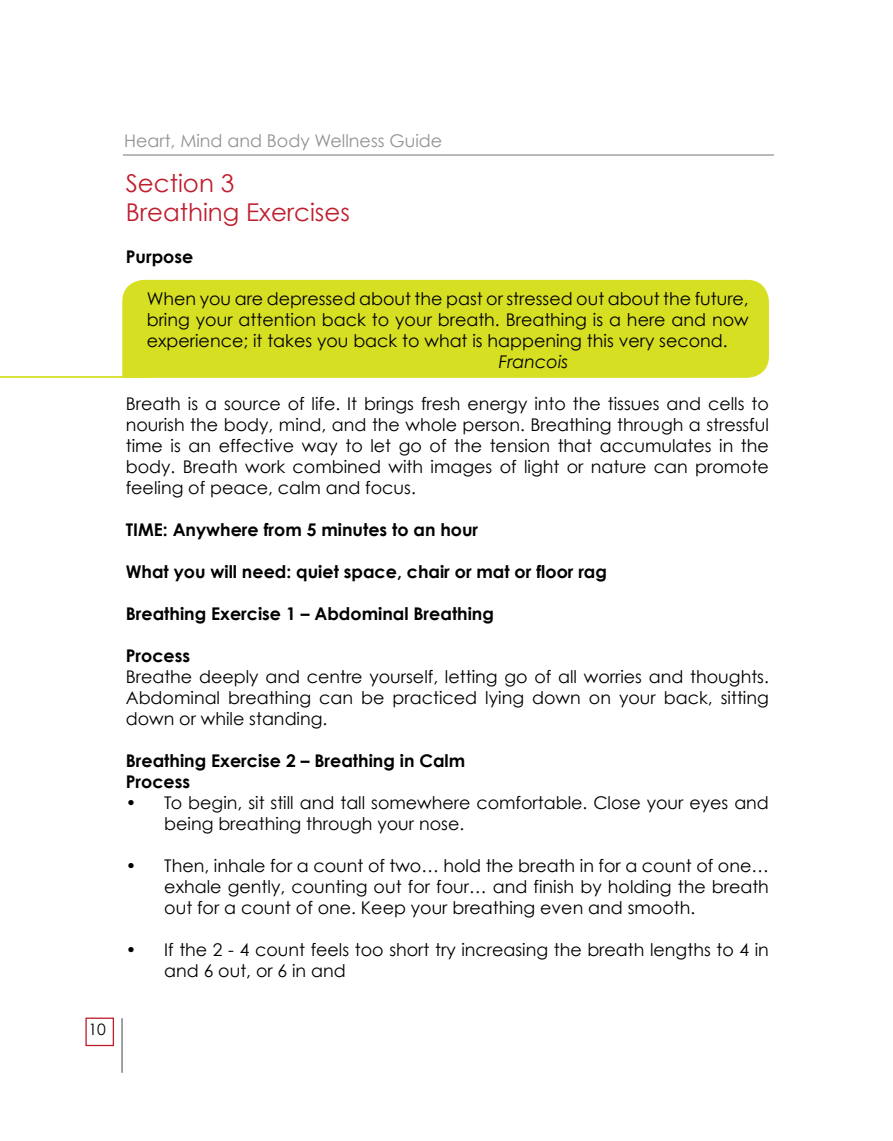
<style>
.page{position:relative;width:893px;height:1141px;background:#fff}
.page>*{position:absolute;margin:0;border:0;box-sizing:border-box;transform-origin:0 0}
.t1{font:24.5px/29.4px "Century Gothic";color:#be1e2d}
.t2{font:17.5px/21px "Century Gothic";color:#000;text-align:justify}
.t3{font:700 17.5px/21px "Century Gothic";color:#000}
.t4{font:17.5px "Century Gothic";color:#919396}
.t5{font:italic 17.5px "Century Gothic";color:#000}
.t6{font:15.75px "Century Gothic";color:#000}
</style>
<div class="page">
<hr style="left:121px;top:1018px;width:2px;height:55px;background:#919396">
<hr style="left:123px;top:154px;width:651px;height:2px;background:#939598">
<div style="left:85px;top:1018px;width:29px;height:28px;border:1px solid #be1e2d"></div>
<div style="left:122px;top:279px;width:647px;height:99px;background:#d7df23"></div>
<hr style="left:0;top:376px;width:150px;height:2px;background:#d7df23">
<p class="t6" style="left:88px;top:1020px;width:19px">10</p>
<p class="t4" style="left:124px;top:130px;width:320px">Heart, Mind and Body Wellness Guide</p>
<h1 class="t1" style="left:126px;top:168px;width:226px">Section 3<br>Breathing Exercises</h1>
<p class="t3" style="left:126px;top:246px;width:69px">Purpose</p>
<p class="t2" style="left:147px;top:288px;width:603px">When you are depressed about the past or stressed out about the future, bring your attention back to your breath. Breathing is a here and now experience; it takes you back to what is happening this very second.</p>
<p class="t5" style="left:499px;top:351px;width:71px">Francois</p>
<p class="t2" style="left:126px;top:393px;width:645px">Breath is a source of life. It brings fresh energy into the tissues and cells to nourish the body, mind, and the whole person. Breathing through a stressful time is an effective way to let go of the tension that accumulates in the body. Breath work combined with images of light or nature can promote feeling of peace, calm and focus.</p>
<p class="t3" style="left:126px;top:519px;width:354px">TIME: Anywhere from 5 minutes to an hour</p>
<p class="t3" style="left:126px;top:561px;width:483px">What you will need: quiet space, chair or mat or floor rag</p>
<p class="t3" style="left:126px;top:603px;width:370px">Breathing Exercise 1 – Abdominal Breathing</p>
<p class="t3" style="left:126px;top:645px;width:66px">Process</p>
<p class="t2" style="left:126px;top:666px;width:645px">Breathe deeply and centre yourself, letting go of all worries and thoughts.<br>Abdominal breathing can be practiced lying down on your back, sitting down or while standing.</p>
<p class="t3" style="left:126px;top:750px;width:341px">Breathing Exercise 2 – Breathing in Calm<br>Process</p>
<p class="t2" style="left:164px;top:792px;width:606px;text-indent:-39px">• To begin, sit still and tall somewhere comfortable. Close your eyes and being breathing through your nose.</p>
<p class="t2" style="left:164px;top:855px;width:606px;text-indent:-38px">• Then, inhale for a count of two… hold the breath in for a count of one… exhale gently, counting out for four… and finish by holding the breath out for a count of one. Keep your breathing even and smooth.</p>
<p class="t2" style="left:164px;top:939px;width:606px;text-indent:-38px">• If the 2 - 4 count feels too short try increasing the breath lengths to 4 in and 6 out, or 6 in and</p>
</div>
